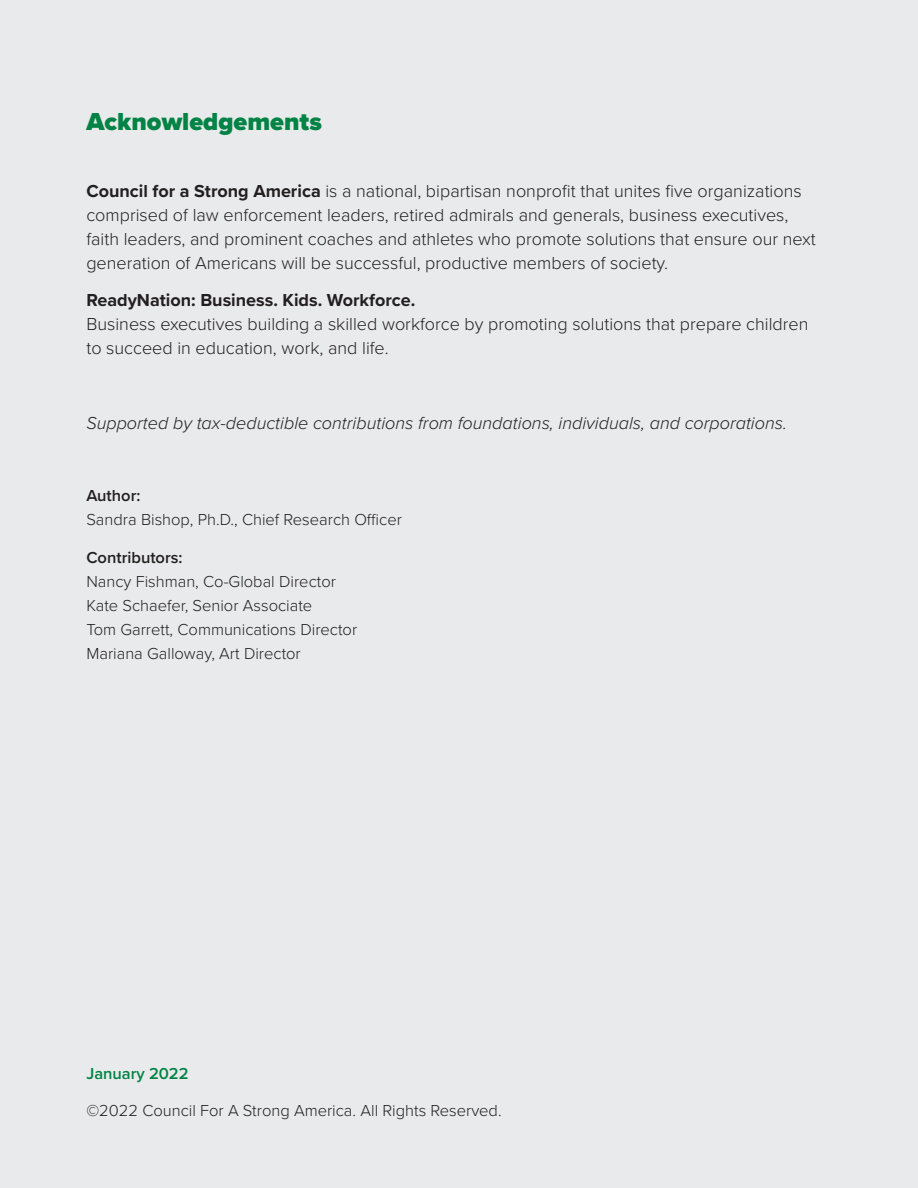
<style>
.page{position:relative;width:918px;height:1188px;background:#e9eaeb}
.page>*{position:absolute;margin:0;border:0;box-sizing:border-box;transform-origin:0 0}
.t1{font:900 25.5px "Proxima Nova";color:#008345}
.t2{font:300 18px/24px "Proxima Nova";color:#231f20}
.t3{font:italic 300 18px "Proxima Nova";color:#231f20}
.t4{font:700 18px "Proxima Nova";color:#231f20}
.t5{font:300 16.5px/24px "Proxima Nova";color:#231f20}
.t6{font:600 16.5px "Proxima Nova";color:#231f20}
.t7{font:600 16.5px "Proxima Nova";color:#008345}
.s1{font-weight:700}
</style>
<div class="page">
<h1 class="t1" style="left:86px;top:102px;width:237px">Acknowledgements</h1>
<p class="t2" style="left:86px;top:178px;width:731px"><span class="s1">Council for a Strong America</span> is a national, bipartisan nonprofit that unites five organizations comprised of law enforcement leaders, retired admirals and generals, business executives, faith leaders, and prominent coaches and athletes who promote solutions that ensure our next generation of Americans will be successful, productive members of society.</p>
<p class="t4" style="left:86px;top:287px;width:330px">ReadyNation: Business. Kids. Workforce.</p>
<p class="t2" style="left:86px;top:311px;width:724px">Business executives building a skilled workforce by promoting solutions that prepare children to succeed in education, work, and life.</p>
<p class="t3" style="left:86px;top:410px;width:702px">Supported by tax-deductible contributions from foundations, individuals, and corporations.</p>
<p class="t6" style="left:86px;top:483px;width:56px">Author:</p>
<p class="t5" style="left:86px;top:507px;width:317px">Sandra Bishop, Ph.D., Chief Research Officer</p>
<p class="t6" style="left:86px;top:545px;width:98px">Contributors:</p>
<p class="t5" style="left:86px;top:568px;width:272px">Nancy Fishman, Co-Global Director Kate Schaefer, Senior Associate<br>Tom Garrett, Communications Director Mariana Galloway, Art Director</p>
<p class="t7" style="left:86px;top:1061px;width:104px">January 2022</p>
<p class="t5" style="left:86px;top:1098px;width:417px">©2022 Council For A Strong America. All Rights Reserved.</p>
</div>
